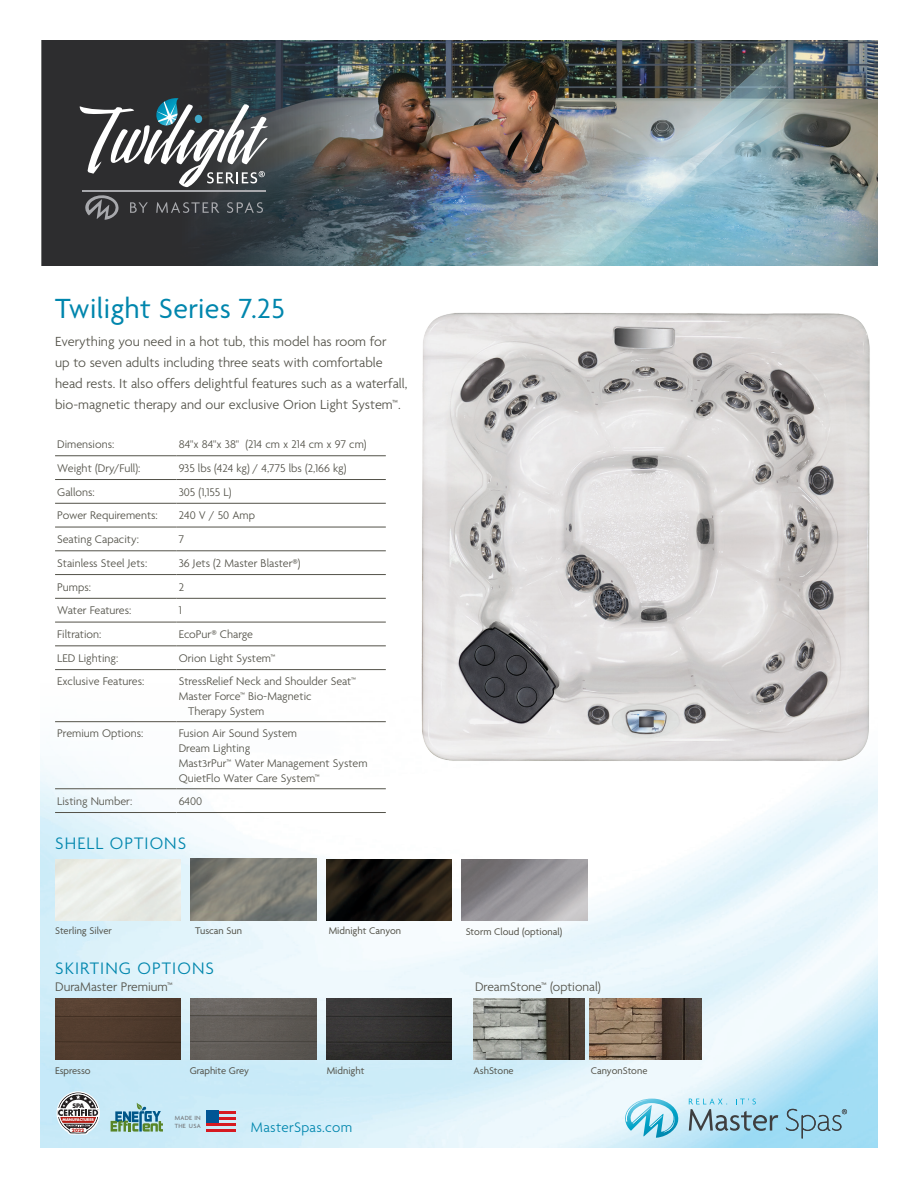
<style>
.page{position:relative;width:918px;height:1188px;background:#fff}
.page>*{position:absolute;margin:0;border:0;box-sizing:border-box;transform-origin:0 0}
.t1{font:30px "Agenda";letter-spacing:.01em;color:#0086ad}
.t2{font:300 18px "Agenda";letter-spacing:.06em;color:#0086ad}
.t3{font:300 15px "Agenda";letter-spacing:.02em;color:#0086ad}
.t4{font:300 14.25px/21px "Agenda";color:#535249}
.new_sub{font:300 13.5px "Agenda";color:#535249}
.chart{font:300 12px/15px "Agenda";color:#535249}
.body{font:10.5px "Agenda";color:#535249}
.t5{font:500 6.45px/7.2px "Agenda";letter-spacing:.05em;color:#76787b}
.t6{font:700 6px "Futura";color:#231f20}
.t7{font:700 4.5px "Futura";color:#b41d15}
.t8{font:700 3.6px "Futura";color:#fff}
.s1{font-size:10.8px}
</style>
<div class="page">
<img style="left:40px;top:722px;width:838px;height:426px">
<svg style="left:622px;top:1099px;width:57px;height:39px"></svg>
<img style="left:626px;top:1100px;width:26px;height:22px">
<img style="left:663px;top:1116px;width:12px;height:16px">
<svg style="left:689px;top:1098px;width:89px;height:33px;background:#9dc2d1"></svg>
<svg style="left:786px;top:1109px;width:61px;height:30px;background:#8fc2d6"></svg>
<svg style="left:111px;top:1103px;width:52px;height:29px;background:#82b2b0"></svg>
<svg style="left:57px;top:1091px;width:43px;height:44px"></svg>
<hr style="left:206px;top:1111px;width:30px;height:3px;background:#d61a21">
<hr style="left:206px;top:1117px;width:30px;height:3px;background:#d61a21">
<hr style="left:206px;top:1123px;width:30px;height:3px;background:#d61a21">
<hr style="left:206px;top:1129px;width:30px;height:3px;background:#d61a21">
<div style="left:206px;top:1111px;width:12px;height:12px;background:#005594"></div>
<img style="left:402px;top:312px;width:476px;height:465px">
<div style="left:42px;top:40px;width:132px;height:226px;background:#2d2d2f"></div>
<img style="left:174px;top:40px;width:704px;height:226px">
<svg style="left:130px;top:202px;width:18px;height:11px"></svg>
<svg style="left:156px;top:202px;width:63px;height:11px"></svg>
<svg style="left:227px;top:202px;width:36px;height:11px"></svg>
<svg style="left:83px;top:195px;width:36px;height:25px"></svg>
<hr style="left:82px;top:190px;width:184px;height:1px;background:#a8a9ad">
<svg style="left:80px;top:98px;width:188px;height:89px"></svg>
<hr style="left:55px;top:527px;width:122px;height:1px;background:#535249">
<hr style="left:177px;top:527px;width:209px;height:1px;background:#535249">
<hr style="left:55px;top:456px;width:122px;height:1px;background:#535249">
<hr style="left:177px;top:456px;width:209px;height:1px;background:#535249">
<hr style="left:55px;top:479px;width:122px;height:1px;background:#535249">
<hr style="left:177px;top:479px;width:209px;height:1px;background:#535249">
<hr style="left:55px;top:503px;width:122px;height:1px;background:#535249">
<hr style="left:177px;top:503px;width:209px;height:1px;background:#535249">
<hr style="left:55px;top:551px;width:122px;height:1px;background:#535249">
<hr style="left:177px;top:551px;width:209px;height:1px;background:#535249">
<hr style="left:55px;top:574px;width:122px;height:1px;background:#535249">
<hr style="left:177px;top:574px;width:209px;height:1px;background:#535249">
<hr style="left:55px;top:598px;width:122px;height:1px;background:#535249">
<hr style="left:177px;top:598px;width:209px;height:1px;background:#535249">
<hr style="left:55px;top:622px;width:122px;height:1px;background:#535249">
<hr style="left:177px;top:622px;width:209px;height:1px;background:#535249">
<hr style="left:55px;top:646px;width:122px;height:1px;background:#535249">
<hr style="left:177px;top:646px;width:209px;height:1px;background:#535249">
<hr style="left:55px;top:669px;width:122px;height:1px;background:#535249">
<hr style="left:177px;top:669px;width:209px;height:1px;background:#535249">
<hr style="left:55px;top:721px;width:122px;height:1px;background:#535249">
<hr style="left:177px;top:721px;width:209px;height:1px;background:#535249">
<hr style="left:55px;top:789px;width:122px;height:1px;background:#535249">
<hr style="left:177px;top:789px;width:209px;height:1px;background:#535249">
<hr style="left:55px;top:812px;width:122px;height:1px;background:#535249">
<hr style="left:177px;top:812px;width:209px;height:1px;background:#535249">
<img style="left:473px;top:999px;width:112px;height:60px">
<img style="left:590px;top:999px;width:111px;height:60px">
<img style="left:191px;top:999px;width:125px;height:61px">
<img style="left:55px;top:999px;width:126px;height:61px">
<img style="left:326px;top:999px;width:126px;height:61px">
<img style="left:326px;top:859px;width:126px;height:61px">
<img style="left:55px;top:859px;width:126px;height:62px">
<img style="left:191px;top:859px;width:126px;height:61px">
<img style="left:461px;top:859px;width:126px;height:61px">
<p class="t1" style="left:55px;top:293px;width:231px">Twilight Series 7.25</p>
<p class="t4" style="left:55px;top:332px;width:354px">Everything you need in a hot tub, this model has room for<br>up to seven adults including three seats with comfortable head rests. It also offers delightful features such as a waterfall, bio-magnetic therapy and our exclusive Orion Light System™.</p>
<p class="chart" style="left:57px;top:438px;width:59px">Dimensions:</p>
<p class="chart" style="left:179px;top:438px;width:189px">84"x 84"x 38" (214 cm x 214 cm x 97 cm)</p>
<p class="chart" style="left:57px;top:461px;width:85px">Weight (Dry/Full):</p>
<p class="chart" style="left:179px;top:461px;width:169px">935 lbs (424 kg) / 4,775 lbs (2,166 kg)</p>
<p class="chart" style="left:57px;top:485px;width:39px">Gallons:</p>
<p class="chart" style="left:179px;top:485px;width:54px">305 (1,155 L)</p>
<p class="chart" style="left:57px;top:509px;width:102px">Power Requirements:</p>
<p class="chart" style="left:179px;top:509px;width:78px">240 V / 50 Amp</p>
<p class="chart" style="left:57px;top:533px;width:83px">Seating Capacity:</p>
<p class="chart" style="left:179px;top:533px;width:7px">7</p>
<p class="chart" style="left:57px;top:556px;width:91px">Stainless Steel Jets:</p>
<p class="chart" style="left:179px;top:556px;width:123px">36 Jets (2 Master Blaster®)</p>
<p class="chart" style="left:57px;top:580px;width:35px">Pumps:</p>
<p class="chart" style="left:179px;top:580px;width:7px">2</p>
<p class="chart" style="left:57px;top:604px;width:76px">Water Features:</p>
<p class="chart" style="left:179px;top:604px;width:5px">1</p>
<p class="chart" style="left:57px;top:628px;width:46px">Filtration:</p>
<p class="chart" style="left:179px;top:628px;width:76px">EcoPur® Charge</p>
<p class="chart" style="left:57px;top:651px;width:63px">LED Lighting:</p>
<p class="chart" style="left:179px;top:651px;width:98px">Orion Light System™</p>
<p class="chart" style="left:57px;top:674px;width:89px">Exclusive Features:</p>
<p class="chart" style="left:179px;top:674px;width:179px">StressRelief Neck and Shoulder Seat™</p>
<p class="chart" style="left:179px;top:689px;width:134px">Master Force™ Bio-Magnetic</p>
<p class="chart" style="left:188px;top:704px;width:78px">Therapy System</p>
<p class="chart" style="left:57px;top:726px;width:88px">Premium Options:</p>
<p class="chart" style="left:179px;top:726px;width:120px">Fusion Air Sound System</p>
<p class="chart" style="left:179px;top:741px;width:190px">Dream Lighting<br>Mast<span class="s1">3</span>rPur™ Water Management System<br>QuietFlo Water Care System™</p>
<p class="chart" style="left:57px;top:794px;width:77px">Listing Number:</p>
<p class="chart" style="left:179px;top:794px;width:25px">6400</p>
<p class="t2" style="left:55px;top:834px;width:132px">SHELL OPTIONS</p>
<p class="body" style="left:55px;top:925px;width:58px">Sterling Silver</p>
<p class="body" style="left:195px;top:925px;width:48px">Tuscan Sun</p>
<p class="body" style="left:329px;top:925px;width:74px">Midnight Canyon</p>
<p class="body" style="left:466px;top:926px;width:98px">Storm Cloud (optional)</p>
<p class="t2" style="left:55px;top:958px;width:160px">SKIRTING OPTIONS</p>
<p class="new_sub" style="left:55px;top:979px;width:119px">DuraMaster Premium™</p>
<p class="body" style="left:55px;top:1065px;width:37px">Espresso</p>
<p class="body" style="left:190px;top:1065px;width:61px">Graphite Grey</p>
<p class="body" style="left:327px;top:1065px;width:39px">Midnight</p>
<p class="t6" style="left:72px;top:1102px;width:13px">SPA</p>
<p class="t7" style="left:72px;top:1127px;width:14px">2022</p>
<p class="t8" style="left:62px;top:1118px;width:33px">MANUFACTURER</p>
<p class="t5" style="left:175px;top:1115px;width:28px">MADE IN<br>THE USA</p>
<p class="t3" style="left:251px;top:1119px;width:103px">MasterSpas.com</p>
<p class="new_sub" style="left:475px;top:979px;width:127px">DreamStone™ (optional)</p>
<p class="body" style="left:473px;top:1065px;width:42px">AshStone</p>
<p class="body" style="left:591px;top:1065px;width:58px">CanyonStone</p>
</div>
